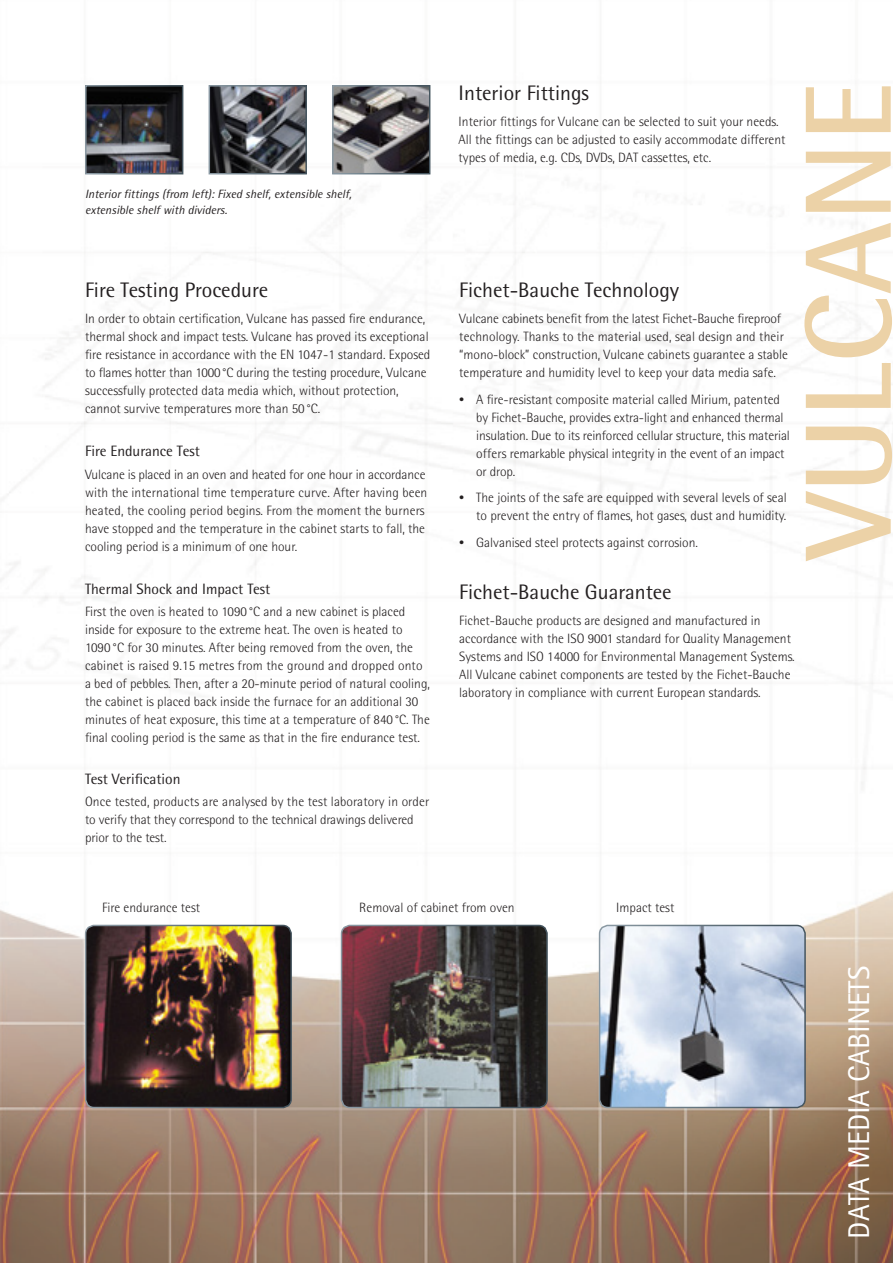
<style>
.page{position:relative;width:893px;height:1263px;background:#fff}
.page>*{position:absolute;margin:0;border:0;box-sizing:border-box;transform-origin:0 0}
.t1{font:700 123px "Rotis Semi Sans Std";color:#ecd2a7}
.t2{font:30px "Rotis Sans Serif Std";color:#fff}
.Mellis{font:21px "Rotis Semi Sans Std";color:#231f20}
.underrubrik{font:15px "Rotis Semi Sans Std";color:#231f20}
.Bröd_efter_mellis{font:300 13.5px/18px "Rotis Semi Sans Std";color:#231f20}
.bildtext{font:italic 12px/16.5px "Rotis Semi Sans Std";color:#231f20}
.s1{font-family:"Myriad Pro";font-weight:400;font-size:18px}
</style>
<div class="page">
<img style="left:0;top:81px;width:893px;height:1182px">
<svg style="left:0;top:85px;width:43px;height:334px"></svg>
<img style="left:86px;top:925px;width:205px;height:182px">
<div style="left:85px;top:925px;width:207px;height:183px;border:2px solid #fff;border-radius:9px"></div>
<img style="left:600px;top:925px;width:205px;height:182px">
<div style="left:599px;top:925px;width:207px;height:183px;border:2px solid #fff;border-radius:9px"></div>
<img style="left:342px;top:925px;width:205px;height:182px">
<div style="left:341px;top:925px;width:207px;height:183px;border:2px solid #fff;border-radius:9px"></div>
<img style="left:335px;top:88px;width:92px;height:83px">
<img style="left:88px;top:88px;width:92px;height:83px">
<img style="left:212px;top:88px;width:92px;height:83px">
<p class="bildtext" style="left:85px;top:185px;width:268px">Interior fittings (from left): Fixed shelf, extensible shelf, extensible shelf with dividers.</p>
<p class="Mellis" style="left:85px;top:277px;width:185px">Fire Testing Procedure</p>
<p class="Bröd_efter_mellis" style="left:85px;top:310px;width:347px">In order to obtain certification, Vulcane has passed fire endurance, thermal shock and impact tests. Vulcane has proved its exceptional fire resistance in accordance with the EN 1047-1 standard. Exposed to flames hotter than 1000°C during the testing procedure, Vulcane successfully protected data media which, without protection, cannot survive temperatures more than 50 °C.</p>
<p class="underrubrik" style="left:85px;top:442px;width:116px">Fire Endurance Test</p>
<p class="Bröd_efter_mellis" style="left:85px;top:465px;width:344px">Vulcane is placed in an oven and heated for one hour in accordance with the international time temperature curve. After having been heated, the cooling period begins. From the moment the burners have stopped and the temperature in the cabinet starts to fall, the cooling period is a minimum of one hour.</p>
<p class="underrubrik" style="left:85px;top:580px;width:187px">Thermal Shock and Impact Test</p>
<p class="Bröd_efter_mellis" style="left:85px;top:602px;width:346px">First the oven is heated to 1090 °C and a new cabinet is placed inside for exposure to the extreme heat. The oven is heated to 1090 °C for 30 minutes. After being removed from the oven, the cabinet is raised 9.15 metres from the ground and dropped onto a bed of pebbles. Then, after a 20-minute period of natural cooling, the cabinet is placed back inside the furnace for an additional 30 minutes of heat exposure, this time at a temperature of 840 °C. The final cooling period is the same as that in the fire endurance test.</p>
<p class="underrubrik" style="left:85px;top:770px;width:97px">Test Verification</p>
<p class="Bröd_efter_mellis" style="left:85px;top:792px;width:346px">Once tested, products are analysed by the test laboratory in order to verify that they correspond to the technical drawings delivered prior to the test.</p>
<p class="Mellis" style="left:459px;top:80px;width:132px">Interior Fittings</p>
<p class="Bröd_efter_mellis" style="left:459px;top:112px;width:328px">Interior fittings for Vulcane can be selected to suit your needs.<br>All the fittings can be adjusted to easily accommodate different types of media, e.g. CDs, DVDs, DAT cassettes, etc.</p>
<p class="Mellis" style="left:459px;top:277px;width:222px">Fichet-Bauche Technology</p>
<p class="Bröd_efter_mellis" style="left:459px;top:310px;width:330px">Vulcane cabinets benefit from the latest Fichet-Bauche fireproof technology. Thanks to the material used, seal design and their “mono-block” construction, Vulcane cabinets guarantee a stable temperature and humidity level to keep your data media safe.</p>
<p class="Bröd_efter_mellis" style="left:476px;top:390px;width:315px;text-indent:-17px"><span class="s1">•</span> A fire-resistant composite material called Mirium, patented by Fichet-Bauche, provides extra-light and enhanced thermal insulation. Due to its reinforced cellular structure, this material offers remarkable physical integrity in the event of an impact or drop.</p>
<p class="Bröd_efter_mellis" style="left:459px;top:489px;width:329px;text-align:right"><span class="s1">•</span> The joints of the safe are equipped with several levels of seal to prevent the entry of flames, hot gases, dust and humidity.</p>
<p class="Bröd_efter_mellis" style="left:459px;top:533px;width:240px"><span class="s1">•</span> Galvanised steel protects against corrosion.</p>
<p class="Mellis" style="left:459px;top:579px;width:214px">Fichet-Bauche Guarantee</p>
<p class="Bröd_efter_mellis" style="left:459px;top:612px;width:337px">Fichet-Bauche products are designed and manufactured in accordance with the ISO 9001 standard for Quality Management Systems and ISO 14000 for Environmental Management Systems.<br>All Vulcane cabinet components are tested by the Fichet-Bauche laboratory in compliance with current European standards.</p>
<p class="t1" style="left:773px;top:559px;width:478px;rotate:-90deg">VULCANE</p>
<p class="Bröd_efter_mellis" style="left:102px;top:898px;width:99px">Fire endurance test</p>
<p class="Bröd_efter_mellis" style="left:359px;top:898px;width:157px">Removal of cabinet from oven</p>
<p class="Bröd_efter_mellis" style="left:616px;top:898px;width:60px">Impact test</p>
<p class="t2" style="left:841px;top:1239px;width:274px;rotate:-90deg">DATA MEDIA CABINETS</p>
</div>
